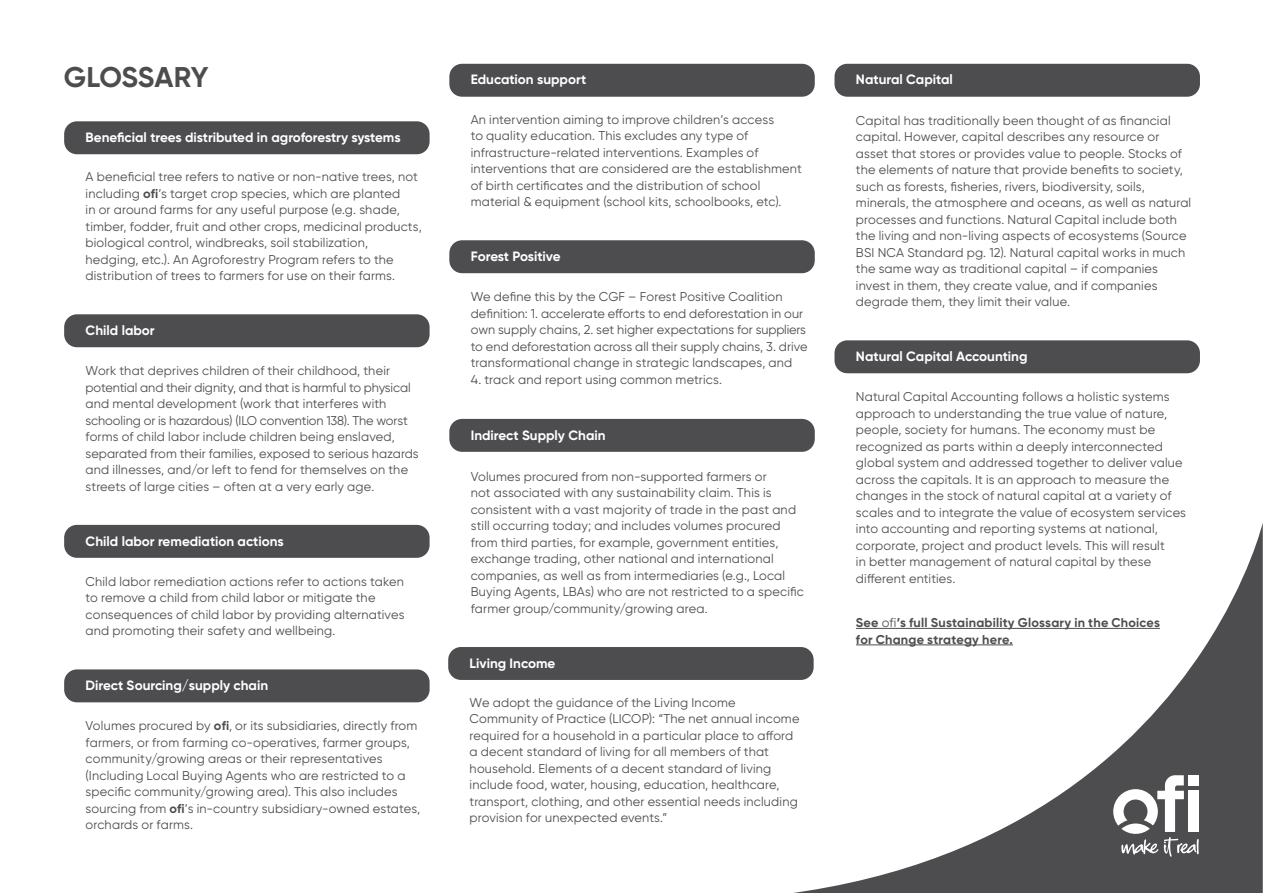
<style>
.page{position:relative;width:1263px;height:893px;background:#fff}
.page>*{position:absolute;margin:0;border:0;box-sizing:border-box;transform-origin:0 0}
.t1{font:700 28.5px "Gilroy";letter-spacing:-.01em;color:#4d4d4f}
.t2{font:700 13.5px "Gilroy";color:#fff}
.t3{font:12.75px/16.5px "Gilroy";letter-spacing:.015em;color:#4d4d4f}
.t4{font:700 12.75px/16.5px "Gilroy";letter-spacing:.015em;color:#4d4d4f}
.s1{font-weight:700}
.s2{font-weight:400}
</style>
<div class="page">
<div style="left:64px;top:121px;width:366px;height:33px;background:#4d4d4f;border-radius:13px"></div>
<div style="left:449px;top:64px;width:366px;height:33px;background:#4d4d4f;border-radius:13px"></div>
<div style="left:448px;top:647px;width:366px;height:33px;background:#4d4d4f;border-radius:13px"></div>
<div style="left:834px;top:64px;width:366px;height:33px;background:#4d4d4f;border-radius:13px"></div>
<div style="left:834px;top:340px;width:366px;height:33px;background:#4d4d4f;border-radius:13px"></div>
<div style="left:449px;top:240px;width:366px;height:33px;background:#4d4d4f;border-radius:13px"></div>
<div style="left:449px;top:419px;width:366px;height:33px;background:#4d4d4f;border-radius:13px"></div>
<div style="left:64px;top:314px;width:366px;height:33px;background:#4d4d4f;border-radius:13px"></div>
<div style="left:64px;top:525px;width:366px;height:33px;background:#4d4d4f;border-radius:13px"></div>
<div style="left:64px;top:669px;width:366px;height:33px;background:#4d4d4f;border-radius:13px"></div>
<svg style="left:793px;top:523px;width:470px;height:370px"></svg>
<svg style="left:1113px;top:775px;width:86px;height:82px"></svg>
<div style="left:1188px;top:775px;width:11px;height:10px;background:#fff"></div>
<h1 class="t1" style="left:64px;top:59px;width:146px">GLOSSARY</h1>
<p class="t2" style="left:86px;top:129px;width:317px">Beneficial trees distributed in agroforestry systems</p>
<p class="t3" style="left:86px;top:168px;width:338px">A beneficial tree refers to native or non-native trees, not including <span class="s1">ofi</span>’s target crop species, which are planted<br>in or around farms for any useful purpose (e.g. shade, timber, fodder, fruit and other crops, medicinal products, biological control, windbreaks, soil stabilization, hedging, etc.). An Agroforestry Program refers to the distribution of trees to farmers for use on their farms.</p>
<p class="t2" style="left:86px;top:322px;width:71px">Child labor</p>
<p class="t3" style="left:86px;top:362px;width:335px">Work that deprives children of their childhood, their potential and their dignity, and that is harmful to physical and mental development (work that interferes with schooling or is hazardous) (ILO convention 138). The worst forms of child labor include children being enslaved, separated from their families, exposed to serious hazards and illnesses, and/or left to fend for themselves on the streets of large cities – often at a very early age.</p>
<p class="t2" style="left:86px;top:532px;width:200px">Child labor remediation actions</p>
<p class="t3" style="left:86px;top:573px;width:320px">Child labor remediation actions refer to actions taken to remove a child from child labor or mitigate the consequences of child labor by providing alternatives and promoting their safety and wellbeing.</p>
<p class="t2" style="left:86px;top:677px;width:184px">Direct Sourcing/supply chain</p>
<p class="t3" style="left:86px;top:718px;width:336px">Volumes procured by <span class="s1">ofi</span>, or its subsidiaries, directly from farmers, or from farming co-operatives, farmer groups, community/growing areas or their representatives (Including Local Buying Agents who are restricted to a specific community/growing area). This also includes sourcing from <span class="s1">ofi</span>’s in-country subsidiary-owned estates, orchards or farms.</p>
<p class="t2" style="left:471px;top:71px;width:117px">Education support</p>
<p class="t3" style="left:471px;top:111px;width:333px">An intervention aiming to improve children’s access<br>to quality education. This excludes any type of infrastructure-related interventions. Examples of interventions that are considered are the establishment of birth certificates and the distribution of school material &amp; equipment (school kits, schoolbooks, etc).</p>
<p class="t2" style="left:471px;top:248px;width:91px">Forest Positive</p>
<p class="t3" style="left:471px;top:288px;width:338px">We define this by the CGF – Forest Positive Coalition definition: 1. accelerate efforts to end deforestation in our own supply chains, 2. set higher expectations for suppliers to end deforestation across all their supply chains, 3. drive transformational change in strategic landscapes, and</p>
<p class="t3" style="left:471px;top:371px;width:253px">4. track and report using common metrics.</p>
<p class="t2" style="left:471px;top:426px;width:136px">Indirect Supply Chain</p>
<p class="t3" style="left:471px;top:468px;width:335px">Volumes procured from non-supported farmers or<br>not associated with any sustainability claim. This is consistent with a vast majority of trade in the past and still occurring today; and includes volumes procured from third parties, for example, government entities, exchange trading, other national and international companies, as well as from intermediaries (e.g., Local Buying Agents, LBAs) who are not restricted to a specific farmer group/community/growing area.</p>
<p class="t2" style="left:470px;top:654px;width:87px">Living Income</p>
<p class="t3" style="left:470px;top:694px;width:331px">We adopt the guidance of the Living Income Community of Practice (LICOP): “The net annual income required for a household in a particular place to afford a decent standard of living for all members of that household. Elements of a decent standard of living include food, water, housing, education, healthcare, transport, clothing, and other essential needs including provision for unexpected events.”</p>
<p class="t2" style="left:856px;top:71px;width:98px">Natural Capital</p>
<p class="t3" style="left:856px;top:112px;width:337px">Capital has traditionally been thought of as financial capital. However, capital describes any resource or asset that stores or provides value to people. Stocks of the elements of nature that provide benefits to society, such as forests, fisheries, rivers, biodiversity, soils, minerals, the atmosphere and oceans, as well as natural processes and functions. Natural Capital include both the living and non-living aspects of ecosystems (Source BSI NCA Standard pg. 12). Natural capital works in much the same way as traditional capital – if companies invest in them, they create value, and if companies degrade them, they limit their value.</p>
<p class="t2" style="left:856px;top:348px;width:173px">Natural Capital Accounting</p>
<p class="t3" style="left:856px;top:388px;width:332px">Natural Capital Accounting follows a holistic systems approach to understanding the true value of nature, people, society for humans. The economy must be recognized as parts within a deeply interconnected global system and addressed together to deliver value across the capitals. It is an approach to measure the changes in the stock of natural capital at a variety of scales and to integrate the value of ecosystem services into accounting and reporting systems at national, corporate, project and product levels. This will result<br>in better management of natural capital by these different entities.</p>
<p class="t4" style="left:856px;top:614px;width:305px">See <span class="s2">ofi</span>’s full Sustainability Glossary in the Choices for Change strategy here.</p>
</div>
